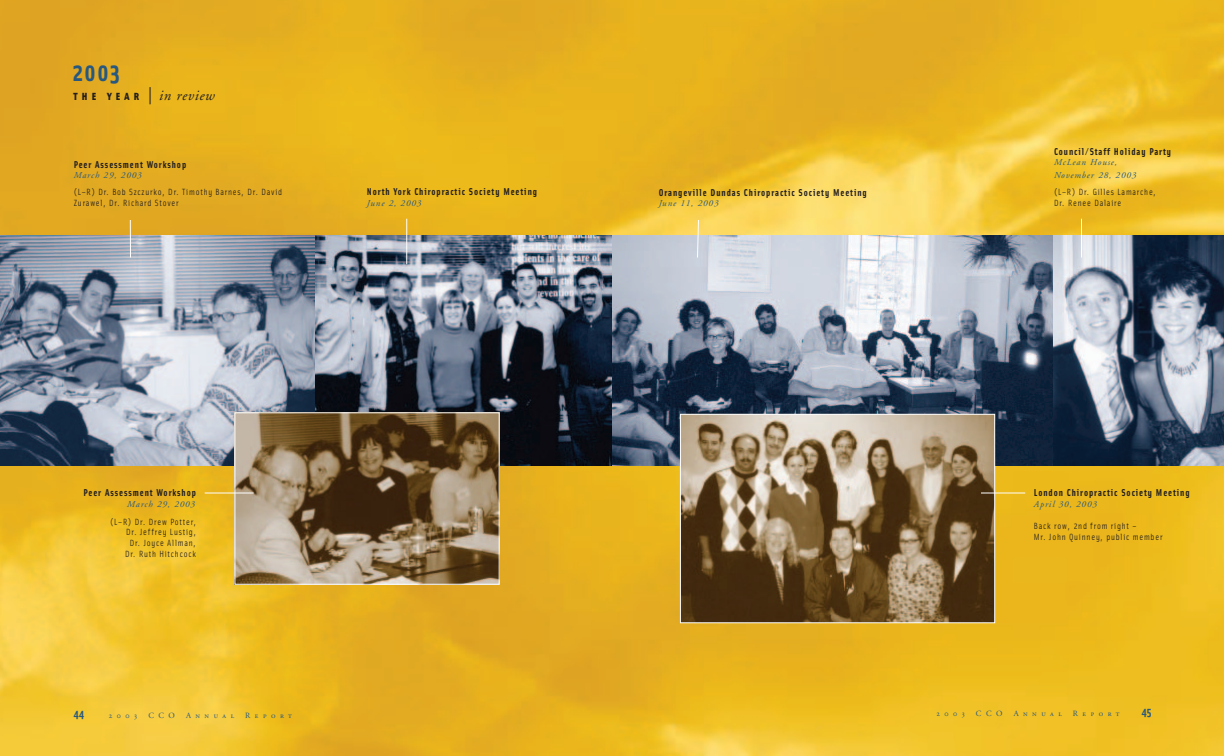
<style>
.page{position:relative;width:1224px;height:756px;background:#fff}
.page>*{position:absolute;margin:0;border:0;box-sizing:border-box;transform-origin:0 0}
.t1{font:700 25.9px "Solex";color:#27587f}
.t2{font:italic 14.5px "Adobe Garamond";letter-spacing:.05em;color:#231f20}
.t3{font:700 12px "Solex";color:#27587f}
.t4{font:700 10px "Solex";letter-spacing:.09em;color:#231f20}
.t5{font:9px/10.8px "Solex";letter-spacing:.085em;color:#231f20}
.t6{font:italic 9px/12.2px "Adobe Garamond";letter-spacing:.1em;color:#27587f}
.t7{font:8px "Adobe Garamond Regular SC";letter-spacing:.56em;color:#27587f}
.s1{font-family:"Solex";font-weight:900;font-style:normal;font-size:10.4px}
.s2{font-style:normal;font-size:17.2px}
</style>
<div class="page">
<img style="left:0;top:0;width:1224px;height:756px">
<img style="left:0;top:235px;width:316px;height:231px">
<img style="left:316px;top:235px;width:297px;height:231px">
<svg style="left:613px;top:235px;width:440px;height:231px"></svg>
<svg style="left:1053px;top:235px;width:171px;height:231px"></svg>
<img style="left:682px;top:416px;width:311px;height:205px">
<div style="left:680px;top:414px;width:315px;height:209px;border:1px solid #fff"></div>
<img style="left:237px;top:415px;width:260px;height:168px">
<div style="left:235px;top:413px;width:264px;height:172px;border:1px solid #fff"></div>
<hr style="left:981px;top:493px;width:44px;height:1px;background:#fff">
<hr style="left:205px;top:493px;width:49px;height:1px;background:#fff">
<hr style="left:130px;top:220px;width:1px;height:38px;background:#fff">
<hr style="left:407px;top:219px;width:1px;height:45px;background:#fff">
<svg style="left:697px;top:219px;width:2px;height:39px"></svg>
<hr style="left:1081px;top:219px;width:1px;height:39px;background:#fff">
<h1 class="t1" style="left:72px;top:57px;width:49px">2003</h1>
<h2 class="t2" style="left:74px;top:89px;width:143px"><span class="s1">THE YEAR</span> <span class="s2">|</span>in review</h2>
<p class="t4" style="left:74px;top:158px;width:114px">Peer Assessment Workshop</p>
<p class="t6" style="left:74px;top:170px;width:69px">March 29, 2003</p>
<p class="t5" style="left:74px;top:187px;width:210px">(L–R) Dr. Bob Szczurko, Dr. Timothy Barnes, Dr. David<br>Zurawel, Dr. Richard Stover</p>
<p class="t4" style="left:367px;top:186px;width:172px">North York Chiropractic Society Meeting</p>
<p class="t6" style="left:367px;top:198px;width:56px">June 2, 2003</p>
<p class="t4" style="left:83px;top:487px;width:114px">Peer Assessment Workshop</p>
<p class="t6" style="left:127px;top:499px;width:69px">March 29, 2003</p>
<p class="t5" style="left:110px;top:516px;width:87px;text-align:right">(L–R) Dr. Drew Potter,<br>Dr. Jeffrey Lustig,<br>Dr. Joyce Allman,<br>Dr. Ruth Hitchcock</p>
<p class="t4" style="left:659px;top:186px;width:210px">Orangeville Dundas Chiropractic Society Meeting</p>
<p class="t6" style="left:659px;top:198px;width:61px">June 11, 2003</p>
<p class="t4" style="left:1054px;top:145px;width:119px">Council/Staff Holiday Party</p>
<p class="t6" style="left:1054px;top:157px;width:84px">McLean House,<br>November 28, 2003</p>
<p class="t5" style="left:1054px;top:186px;width:104px">(L–R) Dr. Gilles Lamarche,<br>Dr. Renee Dalaire</p>
<p class="t4" style="left:1034px;top:487px;width:157px">London Chiropractic Society Meeting</p>
<p class="t6" style="left:1034px;top:499px;width:64px">April 30, 2003</p>
<p class="t5" style="left:1034px;top:521px;width:130px">Back row, 2nd from right –<br>Mr. John Quinney, public member</p>
<h3 class="t3" style="left:74px;top:707px;width:12px">44</h3>
<p class="t7" style="left:937px;top:710px;width:30px">2003</p>
<p class="t7" style="left:976px;top:710px;width:28px">CCO</p>
<p class="t7" style="left:1014px;top:710px;width:50px">Annual</p>
<p class="t7" style="left:1073px;top:710px;width:48px">Report</p>
<h3 class="t3" style="left:1142px;top:705px;width:11px">45</h3>
<p class="t7" style="left:109px;top:713px;width:30px">2003</p>
<p class="t7" style="left:148px;top:713px;width:28px">CCO</p>
<p class="t7" style="left:186px;top:713px;width:50px">Annual</p>
<p class="t7" style="left:245px;top:713px;width:48px">Report</p>
</div>
